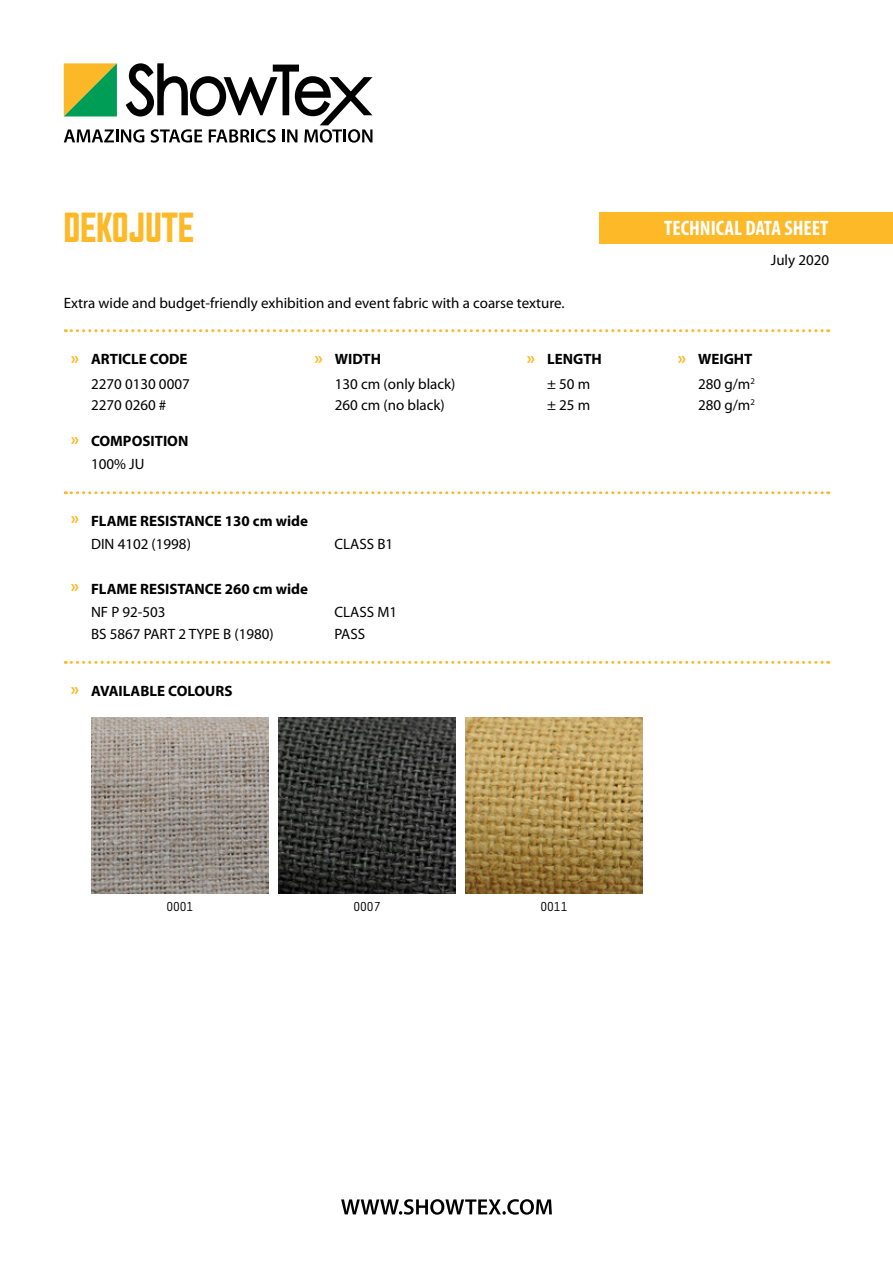
<style>
.page{position:relative;width:893px;height:1263px;background:#fff}
.page>*{position:absolute;margin:0;border:0;box-sizing:border-box;transform-origin:0 0}
.t1{font:42px "Sullivan Show Tex";letter-spacing:-.01em;color:#fdb927}
.TDS{font:700 condensed 21px "Myriad Pro";color:#fff}
.t2{font:700 18px "Myriad Pro";color:#fdb927}
.Text{font:15px "Myriad Pro";color:#000}
.Subtitle{font:700 15px "Myriad Pro";color:#000}
.Date{font:15px "Myriad Pro";color:#000}
.Numbers{font:13.5px "Orator Std";letter-spacing:-.1em;color:#000}
</style>
<div class="page">
<svg style="left:64px;top:63px;width:308px;height:80px"></svg>
<svg style="left:341px;top:1199px;width:211px;height:16px"></svg>
<svg style="left:65px;top:329px;width:764px;height:3px"></svg>
<svg style="left:65px;top:491px;width:764px;height:3px"></svg>
<svg style="left:65px;top:661px;width:764px;height:3px"></svg>
<div style="left:600px;top:212px;width:293px;height:31px;background:#fdb927"></div>
<img style="left:466px;top:717px;width:176px;height:177px">
<img style="left:279px;top:717px;width:176px;height:177px">
<img style="left:92px;top:717px;width:176px;height:177px">
<p class="t1" style="left:64px;top:205px;width:132px">DEKOJUTE</p>
<p class="Text" style="left:64px;top:293px;width:502px">Extra wide and budget-friendly exhibition and event fabric with a coarse texture.</p>
<p class="TDS" style="left:664px;top:215px;width:166px">TECHNICAL DATA SHEET</p>
<p class="Date" style="left:771px;top:251px;width:60px">July 2020</p>
<p class="t2" style="left:71px;top:346px;width:10px">»</p>
<p class="Subtitle" style="left:91px;top:350px;width:98px">ARTICLE CODE</p>
<p class="t2" style="left:314px;top:346px;width:10px">»</p>
<p class="Subtitle" style="left:335px;top:350px;width:48px">WIDTH</p>
<p class="t2" style="left:527px;top:346px;width:10px">»</p>
<p class="Subtitle" style="left:547px;top:350px;width:56px">LENGTH</p>
<p class="t2" style="left:678px;top:346px;width:10px">»</p>
<p class="Subtitle" style="left:698px;top:350px;width:56px">WEIGHT</p>
<p class="Text" style="left:91px;top:374px;width:100px">2270 0130 0007</p>
<p class="Text" style="left:335px;top:374px;width:122px">130 cm (only black)</p>
<p class="Text" style="left:547px;top:374px;width:45px">± 50 m</p>
<p class="Text" style="left:698px;top:374px;width:58px">280 g/m<sup>2</sup></p>
<p class="Text" style="left:91px;top:396px;width:77px">2270 0260 #</p>
<p class="Text" style="left:335px;top:396px;width:111px">260 cm (no black)</p>
<p class="Text" style="left:547px;top:396px;width:45px">± 25 m</p>
<p class="Text" style="left:698px;top:396px;width:58px">280 g/m<sup>2</sup></p>
<p class="t2" style="left:71px;top:427px;width:10px">»</p>
<p class="Subtitle" style="left:91px;top:431px;width:99px">COMPOSITION</p>
<p class="Text" style="left:91px;top:455px;width:55px">100% JU</p>
<p class="t2" style="left:71px;top:506px;width:10px">»</p>
<p class="Subtitle" style="left:91px;top:511px;width:218px">FLAME RESISTANCE 130 cm wide</p>
<p class="Text" style="left:91px;top:535px;width:101px">DIN 4102 (1998)</p>
<p class="Text" style="left:334px;top:535px;width:60px">CLASS B1</p>
<p class="t2" style="left:71px;top:574px;width:10px">»</p>
<p class="Subtitle" style="left:91px;top:579px;width:218px">FLAME RESISTANCE 260 cm wide</p>
<p class="Text" style="left:91px;top:603px;width:76px">NF P 92-503</p>
<p class="Text" style="left:334px;top:603px;width:64px">CLASS M1</p>
<p class="Text" style="left:91px;top:624px;width:184px">BS 5867 PART 2 TYPE B (1980)</p>
<p class="Text" style="left:334px;top:624px;width:32px">PASS</p>
<p class="t2" style="left:71px;top:677px;width:10px">»</p>
<p class="Subtitle" style="left:91px;top:681px;width:143px">AVAILABLE COLOURS</p>
<p class="Numbers" style="left:166px;top:896px;width:30px">0001</p>
<p class="Numbers" style="left:353px;top:896px;width:30px">0007</p>
<p class="Numbers" style="left:540px;top:896px;width:30px">0011</p>
</div>
